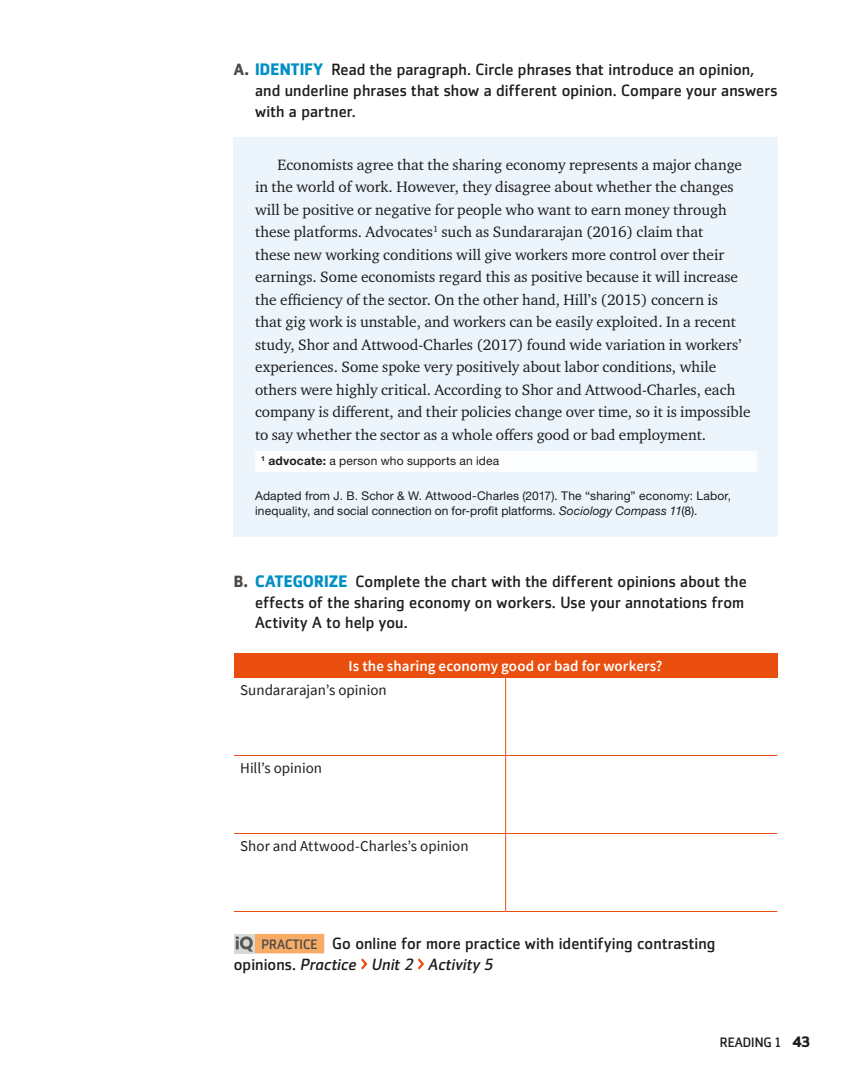
<style>
.page{position:relative;width:864px;height:1080px;background:#fff}
.page>*{position:absolute;margin:0;border:0;box-sizing:border-box;transform-origin:0 0}
.t1{font:16.2px/20.5px "Zemestro Std";letter-spacing:.005em;color:#1d1d1b}
.t2{font:15.3px/22.5px "Charter ITC Std";color:#1d1d1b}
.t3{font:15px "Source Sans Pro";color:#1d1d1b}
.t4{font:600 15px "Source Sans Pro";letter-spacing:.005em;color:#fff}
.t5{font:13.5px "Zemestro Std";color:#1d1d1b}
.t6{font:12px/15px "Helvetica Neue LT Std";letter-spacing:.01em;color:#1d1d1b}
.s1{font-weight:700;color:#4a4a49}
.s2{font-weight:700;font-size:16.5px;color:#008fc5}
.s3{font-weight:700}
.s4{font-style:italic}
.s5{font-size:13.5px;color:#4a4a49}
.s6{font-weight:700;font-size:15px}
</style>
<div class="page">
<div style="left:255px;top:934px;width:69px;height:19px;background:#f7ab64"></div>
<div style="left:234px;top:137px;width:544px;height:400px;background:#ecf4fc"></div>
<div style="left:255px;top:451px;width:502px;height:20px;background:#fbfdfe"></div>
<div style="left:234px;top:653px;width:543px;height:24px;background:#e94e0f"></div>
<hr style="left:234px;top:677px;width:272px;height:1px;background:#e94e0f">
<hr style="left:506px;top:677px;width:271px;height:1px;background:#e94e0f">
<hr style="left:505px;top:678px;width:1px;height:77px;background:#e94e0f">
<hr style="left:234px;top:911px;width:272px;height:1px;background:#e94e0f">
<hr style="left:506px;top:911px;width:271px;height:1px;background:#e94e0f">
<hr style="left:234px;top:755px;width:272px;height:1px;background:#e94e0f">
<hr style="left:506px;top:755px;width:271px;height:1px;background:#e94e0f">
<hr style="left:505px;top:756px;width:1px;height:77px;background:#e94e0f">
<hr style="left:234px;top:833px;width:272px;height:1px;background:#e94e0f">
<hr style="left:506px;top:833px;width:271px;height:1px;background:#e94e0f">
<hr style="left:505px;top:834px;width:1px;height:77px;background:#e94e0f">
<svg style="left:234px;top:934px;width:21px;height:19px"></svg>
<svg style="left:236px;top:936px;width:17px;height:16px"></svg>
<svg style="left:361px;top:958px;width:7px;height:12px"></svg>
<svg style="left:417px;top:958px;width:7px;height:12px"></svg>
<p class="t1" style="left:255px;top:59px;width:524px;text-indent:-21px"><span class="s1">A.</span> <span class="s2">IDENTIFY</span> Read the paragraph. Circle phrases that introduce an opinion, and underline phrases that show a different opinion. Compare your answers with a partner.</p>
<p class="t2" style="left:255px;top:153px;width:497px;text-indent:22px">Economists agree that the sharing economy represents a major change in the world of work. However, they disagree about whether the changes will be positive or negative for people who want to earn money through these platforms. Advocates<sup>1</sup> such as Sundararajan (2016) claim that<br>these new working conditions will give workers more control over their earnings. Some economists regard this as positive because it will increase the efficiency of the sector. On the other hand, Hill’s (2015) concern is<br>that gig work is unstable, and workers can be easily exploited. In a recent study, Shor and Attwood-Charles (2017) found wide variation in workers’ experiences. Some spoke very positively about labor conditions, while others were highly critical. According to Shor and Attwood-Charles, each company is different, and their policies change over time, so it is impossible to say whether the sector as a whole offers good or bad employment.</p>
<p class="t6" style="left:261px;top:453px;width:240px"><sup>1</sup> <span class="s3">advocate:</span> a person who supports an idea</p>
<p class="t6" style="left:255px;top:488px;width:478px">Adapted from J. B. Schor &amp; W. Attwood-Charles (2017). The “sharing” economy: Labor, inequality, and social connection on for-profit platforms. <span class="s4">Sociology Compass 11</span>(8).</p>
<p class="t1" style="left:255px;top:571px;width:493px;text-indent:-21px"><span class="s1">B.</span> <span class="s2">CATEGORIZE</span> Complete the chart with the different opinions about the effects of the sharing economy on workers. Use your annotations from<br>Activity A to help you.</p>
<p class="t4" style="left:349px;top:656px;width:315px">Is the sharing economy good or bad for workers?</p>
<p class="t3" style="left:240px;top:681px;width:148px">Sundararajan’s opinion</p>
<p class="t3" style="left:240px;top:759px;width:83px">Hill’s opinion</p>
<p class="t3" style="left:240px;top:837px;width:230px">Shor and Attwood-Charles’s opinion</p>
<p class="t1" style="left:234px;top:933px;width:483px;text-indent:28px"><span class="s5">PRACTICE</span> Go online for more practice with identifying contrasting opinions. <span class="s4">Practice Unit 2 Activity 5</span></p>
<p class="t5" style="left:720px;top:1034px;width:92px">READING 1 <span class="s6">43</span></p>
</div>
